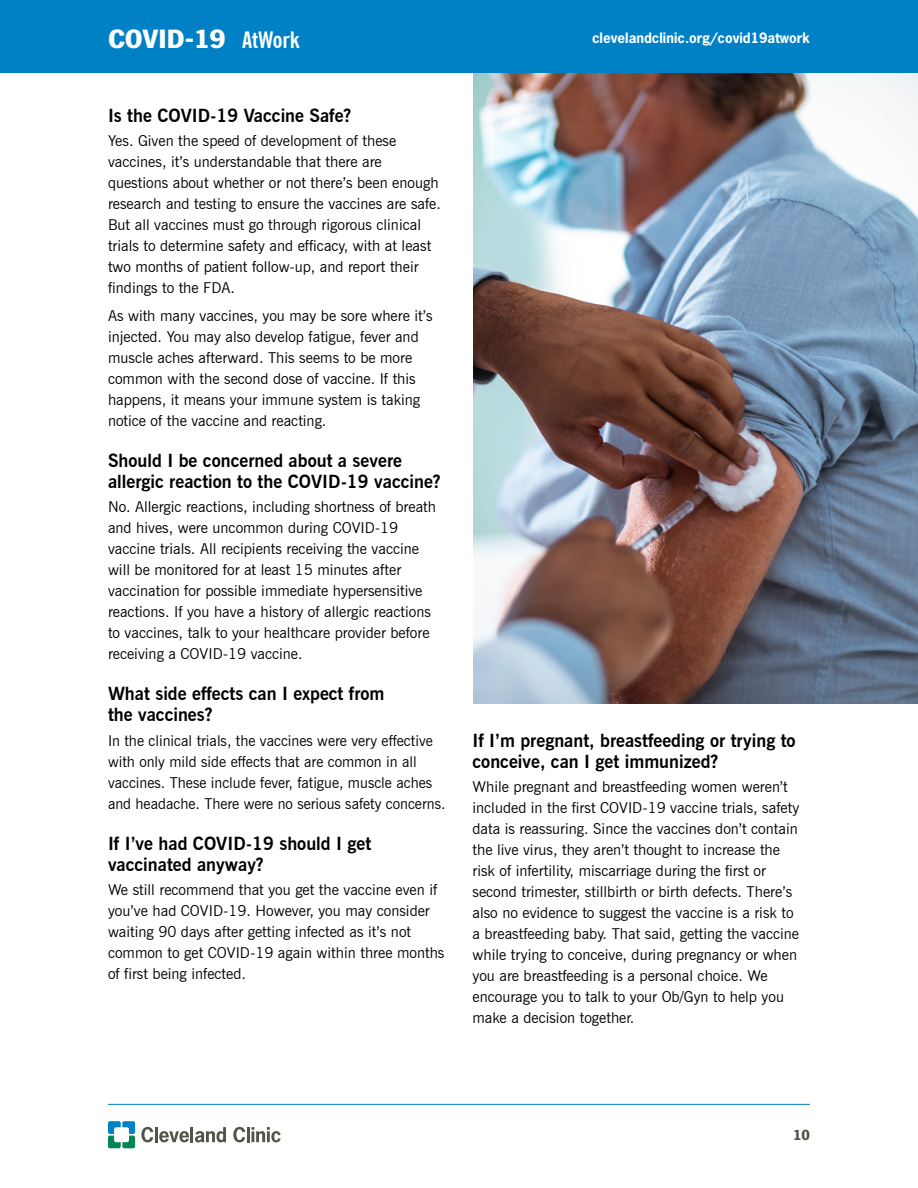
<style>
.page{position:relative;width:918px;height:1188px;background:#fff}
.page>*{position:absolute;margin:0;border:0;box-sizing:border-box;transform-origin:0 0}
.t1{font:900 27px "News Gothic LT Std";color:#fff}
.t2{font:700 18px/21px "News Gothic BT";color:#000}
.t3{font:15px/21px "News Gothic BT";color:#000}
.t4{font:900 15px "News Gothic LT Std";color:#54534a}
.t5{font:700 13.5px "News Gothic Std";color:#fff}
.s1{font-family:"News Gothic BT";font-weight:700;font-stretch:condensed;font-size:22.5px}
</style>
<div class="page">
<hr style="left:108px;top:1104px;width:702px;height:1px;background:#0081c6">
<div style="left:0;top:0;width:918px;height:73px;background:#0081c6"></div>
<svg style="left:141px;top:1127px;width:12px;height:15px"></svg>
<hr style="left:155px;top:1127px;width:3px;height:15px;background:#54534a">
<svg style="left:159px;top:1131px;width:30px;height:11px"></svg>
<hr style="left:190px;top:1127px;width:3px;height:15px;background:#54534a">
<svg style="left:195px;top:1127px;width:31px;height:15px"></svg>
<svg style="left:233px;top:1127px;width:12px;height:15px"></svg>
<hr style="left:247px;top:1127px;width:3px;height:15px;background:#54534a">
<svg style="left:251px;top:1127px;width:30px;height:15px"></svg>
<svg style="left:108px;top:1121px;width:27px;height:27px"></svg>
<img style="left:473px;top:73px;width:445px;height:630px">
<h1 class="t1" style="left:108px;top:23px;width:193px">COVID-19 <span class="s1">AtWork</span></h1>
<p class="t5" style="left:592px;top:29px;width:219px">clevelandclinic.org/covid19atwork</p>
<p class="t2" style="left:108px;top:105px;width:245px">Is the COVID-19 Vaccine Safe?</p>
<p class="t3" style="left:108px;top:130px;width:335px">Yes. Given the speed of development of these vaccines, it’s understandable that there are questions about whether or not there’s been enough research and testing to ensure the vaccines are safe.<br>But all vaccines must go through rigorous clinical trials to determine safety and efficacy, with at least two months of patient follow-up, and report their findings to the FDA.</p>
<p class="t3" style="left:108px;top:305px;width:326px">As with many vaccines, you may be sore where it’s injected. You may also develop fatigue, fever and muscle aches afterward. This seems to be more common with the second dose of vaccine. If this happens, it means your immune system is taking notice of the vaccine and reacting.</p>
<p class="t2" style="left:108px;top:450px;width:334px">Should I be concerned about a severe allergic reaction to the COVID-19 vaccine?</p>
<p class="t3" style="left:108px;top:496px;width:330px">No. Allergic reactions, including shortness of breath and hives, were uncommon during COVID-19 vaccine trials. All recipients receiving the vaccine will be monitored for at least 15 minutes after vaccination for possible immediate hypersensitive reactions. If you have a history of allergic reactions to vaccines, talk to your healthcare provider before receiving a COVID-19 vaccine.</p>
<p class="t2" style="left:108px;top:683px;width:278px">What side effects can I expect from the vaccines?</p>
<p class="t3" style="left:108px;top:730px;width:339px">In the clinical trials, the vaccines were very effective with only mild side effects that are common in all vaccines. These include fever, fatigue, muscle aches and headache. There were no serious safety concerns.</p>
<p class="t2" style="left:108px;top:833px;width:265px">If I’ve had COVID-19 should I get vaccinated anyway?</p>
<p class="t3" style="left:108px;top:879px;width:338px">We still recommend that you get the vaccine even if you’ve had COVID-19. However, you may consider waiting 90 days after getting infected as it’s not common to get COVID-19 again within three months of first being infected.</p>
<p class="t2" style="left:472px;top:730px;width:325px">If I’m pregnant, breastfeeding or trying to conceive, can I get immunized?</p>
<p class="t3" style="left:472px;top:776px;width:328px">While pregnant and breastfeeding women weren’t included in the first COVID-19 vaccine trials, safety data is reassuring. Since the vaccines don’t contain the live virus, they aren’t thought to increase the risk of infertility, miscarriage during the first or second trimester, stillbirth or birth defects. There’s also no evidence to suggest the vaccine is a risk to a breastfeeding baby. That said, getting the vaccine while trying to conceive, during pregnancy or when you are breastfeeding is a personal choice. We encourage you to talk to your Ob/Gyn to help you make a decision together.</p>
<p class="t4" style="left:793px;top:1126px;width:18px">10</p>
</div>
